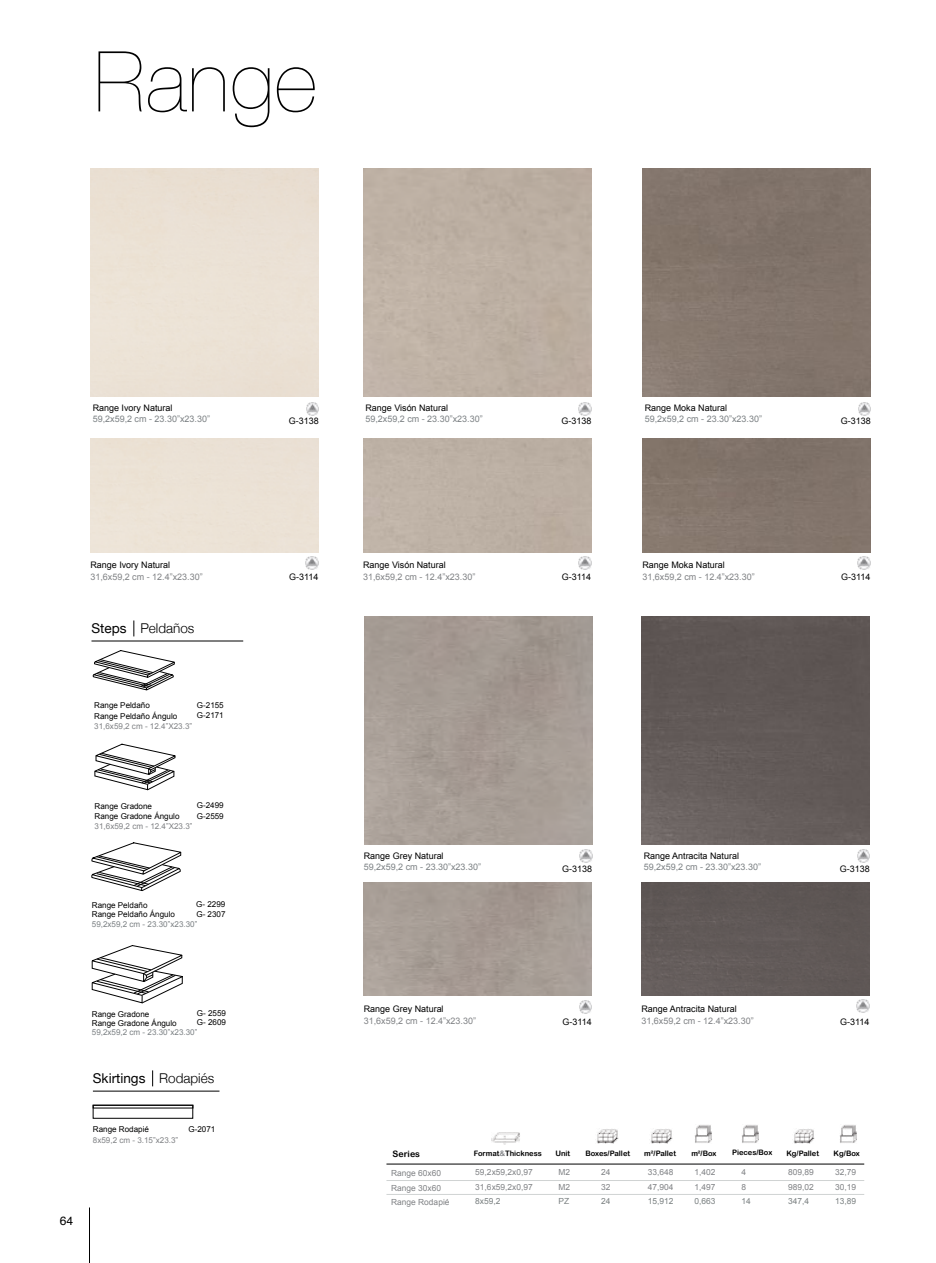
<style>
.page{position:relative;width:936px;height:1263px;background:#fff}
.page>*{position:absolute;margin:0;border:0;box-sizing:border-box;transform-origin:0 0}
.t1{font:200 84px "Helvetica Neue";letter-spacing:.01em;color:#000}
.t2{font:13.5px "Helvetica Neue";color:#000}
.t3{font:300 13.5px "Helvetica Neue";color:#000}
.t4{font:12px "Helvetica";color:#000}
.t5{font:9px "Arial";color:#000}
.t6{font:9px "Arial";color:#7c8184}
.t7{font:9px "Arial";color:#808285}
.t8{font:8.85px "Arial Rounded MT Bold";color:#000}
.t9{font:8.4px "Arial";color:#808285}
.t10{font:8.4px "Arial";color:#7a8081}
.t11{font:8.1px/10.1px "Arial";color:#000}
.t12{font:8.1px "Arial";color:#808285}
.t13{font:7.5px "Arial Rounded MT Bold";color:#000}
.s1{font-weight:400}
.s2{color:#808285}
.s3{color:#7c8184}
.s4{font-weight:300}
</style>
<div class="page">
<hr style="left:89px;top:1207px;width:1px;height:56px;background:#000">
<div style="left:93px;top:1105px;width:100px;height:3px;border:1px solid #000"></div>
<img style="left:695px;top:1125px;width:17px;height:18px">
<img style="left:742px;top:1125px;width:17px;height:18px">
<img style="left:840px;top:1125px;width:17px;height:18px">
<img style="left:597px;top:1129px;width:22px;height:14px">
<img style="left:492px;top:1132px;width:28px;height:12px">
<img style="left:651px;top:1129px;width:22px;height:14px">
<img style="left:793px;top:1129px;width:22px;height:14px">
<svg style="left:152px;top:1070px;width:1px;height:16px"></svg>
<hr style="left:93px;top:1091px;width:126px;height:1px;background:#000">
<svg style="left:306px;top:402px;width:13px;height:13px"></svg>
<svg style="left:578px;top:402px;width:13px;height:13px"></svg>
<svg style="left:579px;top:850px;width:13px;height:12px"></svg>
<svg style="left:858px;top:402px;width:12px;height:13px"></svg>
<svg style="left:857px;top:850px;width:12px;height:12px"></svg>
<div style="left:642px;top:168px;width:228px;height:228px;background:#83756c"></div>
<img style="left:641px;top:617px;width:228px;height:228px">
<div style="left:642px;top:439px;width:228px;height:114px;background:#82746b"></div>
<div style="left:641px;top:882px;width:228px;height:114px;background:#605957"></div>
<svg style="left:305px;top:556px;width:13px;height:13px"></svg>
<svg style="left:578px;top:556px;width:13px;height:13px"></svg>
<svg style="left:579px;top:1001px;width:12px;height:12px"></svg>
<svg style="left:857px;top:556px;width:13px;height:13px"></svg>
<svg style="left:856px;top:1000px;width:13px;height:12px"></svg>
<svg style="left:91px;top:842px;width:91px;height:49px"></svg>
<svg style="left:92px;top:650px;width:83px;height:41px"></svg>
<svg style="left:94px;top:743px;width:82px;height:47px"></svg>
<svg style="left:91px;top:945px;width:92px;height:58px"></svg>
<svg style="left:133px;top:620px;width:1px;height:16px"></svg>
<hr style="left:91px;top:641px;width:152px;height:1px;background:#000">
<hr style="left:386px;top:1164px;width:478px;height:1px;background:#000">
<hr style="left:386px;top:1180px;width:478px;height:1px;background:#d0d3d3">
<hr style="left:386px;top:1194px;width:478px;height:1px;background:#d0d3d3">
<p class="t1" style="left:94px;top:33px;width:224px">Range</p>
<p class="t5" style="left:93px;top:403px;width:81px">Range Ivory Natural</p>
<p class="t5" style="left:365px;top:403px;width:84px">Range Visón Natural</p>
<p class="t5" style="left:644px;top:403px;width:84px">Range Moka Natural</p>
<p class="t6" style="left:93px;top:414px;width:119px">59,2x59,2 cm - 23.30”x23.30”</p>
<p class="t6" style="left:365px;top:414px;width:119px">59,2x59,2 cm - 23.30”x23.30”</p>
<p class="t5" style="left:289px;top:416px;width:31px">G-3138</p>
<p class="t5" style="left:561px;top:416px;width:31px">G-3138</p>
<p class="t6" style="left:644px;top:414px;width:119px">59,2x59,2 cm - 23.30”x23.30”</p>
<p class="t5" style="left:840px;top:416px;width:31px">G-3138</p>
<p class="t5" style="left:90px;top:560px;width:81px">Range Ivory Natural</p>
<p class="t5" style="left:363px;top:560px;width:84px">Range Visón Natural</p>
<p class="t7" style="left:90px;top:571px;width:114px">31,6x59,2 cm - 12.4”x23.30”</p>
<p class="t7" style="left:363px;top:571px;width:114px">31,6x59,2 cm - 12.4”x23.30”</p>
<p class="t5" style="left:289px;top:572px;width:31px">G-3114</p>
<p class="t5" style="left:561px;top:572px;width:31px">G-3114</p>
<p class="t3" style="left:91px;top:620px;width:104px"><span class="s1">Steps</span> Peldaños</p>
<p class="t11" style="left:94px;top:699px;width:85px;line-height:10.9px">Range Peldaño<br>Range Peldaño Ángulo</p>
<p class="t12" style="left:94px;top:721px;width:99px">31,6x59,2 cm - 12.4”X23.3”</p>
<p class="t11" style="left:197px;top:700px;width:28px">G-2155<br>G-2171</p>
<p class="t11" style="left:197px;top:800px;width:29px;line-height:10.6px">G-2499<br>G-2559</p>
<p class="t11" style="left:95px;top:801px;width:99px">Range Gradone<br>Range Gradone Ángulo<br><span class="s2">31,6x59,2 cm - 12.4”X23.3”</span></p>
<p class="t11" style="left:196px;top:899px;width:31px">G- 2299<br>G- 2307</p>
<p class="t11" style="left:92px;top:900px;width:107px;line-height:9.4px">Range Peldaño<br>Range Peldaño Ángulo<br><span class="s3">59,2x59,2 cm - 23.30”x23.30”</span></p>
<p class="t5" style="left:364px;top:851px;width:81px">Range Grey Natural</p>
<p class="t6" style="left:364px;top:861px;width:119px">59,2x59,2 cm - 23.30”x23.30”</p>
<p class="t5" style="left:562px;top:864px;width:31px">G-3138</p>
<p class="t5" style="left:642px;top:560px;width:84px">Range Moka Natural</p>
<p class="t7" style="left:642px;top:571px;width:114px">31,6x59,2 cm - 12.4”x23.30”</p>
<p class="t5" style="left:643px;top:851px;width:97px">Range Antracita Natural</p>
<p class="t6" style="left:643px;top:861px;width:119px">59,2x59,2 cm - 23.30”x23.30”</p>
<p class="t5" style="left:841px;top:572px;width:31px">G-3114</p>
<p class="t5" style="left:839px;top:864px;width:31px">G-3138</p>
<p class="t11" style="left:197px;top:1009px;width:31px;line-height:8.9px">G- 2559<br>G- 2609</p>
<p class="t11" style="left:92px;top:1009px;width:107px;line-height:9.3px">Range Gradone<br>Range Gradone Ángulo<br><span class="s3">59,2x59,2 cm - 23.30”x23.30”</span></p>
<p class="t2" style="left:93px;top:1070px;width:123px">Skirtings <span class="s4">Rodapiés</span></p>
<p class="t11" style="left:93px;top:1124px;width:58px">Range Rodapié</p>
<p class="t11" style="left:188px;top:1124px;width:28px">G-2071</p>
<p class="t12" style="left:93px;top:1136px;width:87px">8x59,2 cm - 3.15”x23.3”</p>
<p class="t4" style="left:60px;top:1212px;width:15px">64</p>
<p class="t5" style="left:364px;top:1004px;width:81px">Range Grey Natural</p>
<p class="t7" style="left:364px;top:1016px;width:114px">31,6x59,2 cm - 12.4”x23.30”</p>
<p class="t5" style="left:562px;top:1016px;width:31px">G-3114</p>
<p class="t5" style="left:641px;top:1004px;width:97px">Range Antracita Natural</p>
<p class="t7" style="left:641px;top:1016px;width:114px">31,6x59,2 cm - 12.4”x23.30”</p>
<p class="t5" style="left:840px;top:1016px;width:31px">G-3114</p>
<p class="t8" style="left:392px;top:1149px;width:29px">Series</p>
<p class="t13" style="left:473px;top:1149px;width:70px">Format<span class="s2">&amp;</span>Thickness</p>
<p class="t13" style="left:555px;top:1149px;width:16px">Unit</p>
<p class="t13" style="left:585px;top:1149px;width:46px">Boxes/Pallet</p>
<p class="t13" style="left:644px;top:1148px;width:33px">m²/Pallet</p>
<p class="t13" style="left:691px;top:1149px;width:27px">m²/Box</p>
<p class="t13" style="left:732px;top:1148px;width:42px">Pieces/Box</p>
<p class="t13" style="left:786px;top:1149px;width:34px">Kg/Pallet</p>
<p class="t13" style="left:833px;top:1149px;width:27px">Kg/Box</p>
<p class="t9" style="left:391px;top:1168px;width:51px">Range 60x60</p>
<p class="t9" style="left:475px;top:1167px;width:59px">59,2x59,2x0,97</p>
<p class="t9" style="left:558px;top:1167px;width:13px">M2</p>
<p class="t9" style="left:601px;top:1167px;width:11px">24</p>
<p class="t9" style="left:647px;top:1167px;width:27px">33,648</p>
<p class="t9" style="left:694px;top:1167px;width:23px">1,402</p>
<p class="t9" style="left:741px;top:1167px;width:6px">4</p>
<p class="t9" style="left:788px;top:1167px;width:27px">809,89</p>
<p class="t9" style="left:835px;top:1167px;width:23px">32,79</p>
<p class="t9" style="left:391px;top:1183px;width:51px">Range 30x60</p>
<p class="t9" style="left:475px;top:1182px;width:59px">31,6x59,2x0,97</p>
<p class="t9" style="left:558px;top:1182px;width:13px">M2</p>
<p class="t9" style="left:601px;top:1182px;width:11px">32</p>
<p class="t9" style="left:647px;top:1182px;width:27px">47,904</p>
<p class="t9" style="left:694px;top:1182px;width:23px">1,497</p>
<p class="t9" style="left:741px;top:1182px;width:6px">8</p>
<p class="t9" style="left:788px;top:1182px;width:27px">989,02</p>
<p class="t9" style="left:835px;top:1182px;width:23px">30,19</p>
<p class="t9" style="left:391px;top:1197px;width:60px">Range Rodapié</p>
<p class="t10" style="left:475px;top:1196px;width:27px">8x59,2</p>
<p class="t10" style="left:558px;top:1196px;width:12px">PZ</p>
<p class="t10" style="left:601px;top:1196px;width:11px">24</p>
<p class="t10" style="left:647px;top:1196px;width:27px">15,912</p>
<p class="t10" style="left:694px;top:1196px;width:23px">0,663</p>
<p class="t10" style="left:741px;top:1196px;width:11px">14</p>
<p class="t10" style="left:788px;top:1196px;width:23px">347,4</p>
<p class="t10" style="left:835px;top:1196px;width:23px">13,89</p>
</div>
